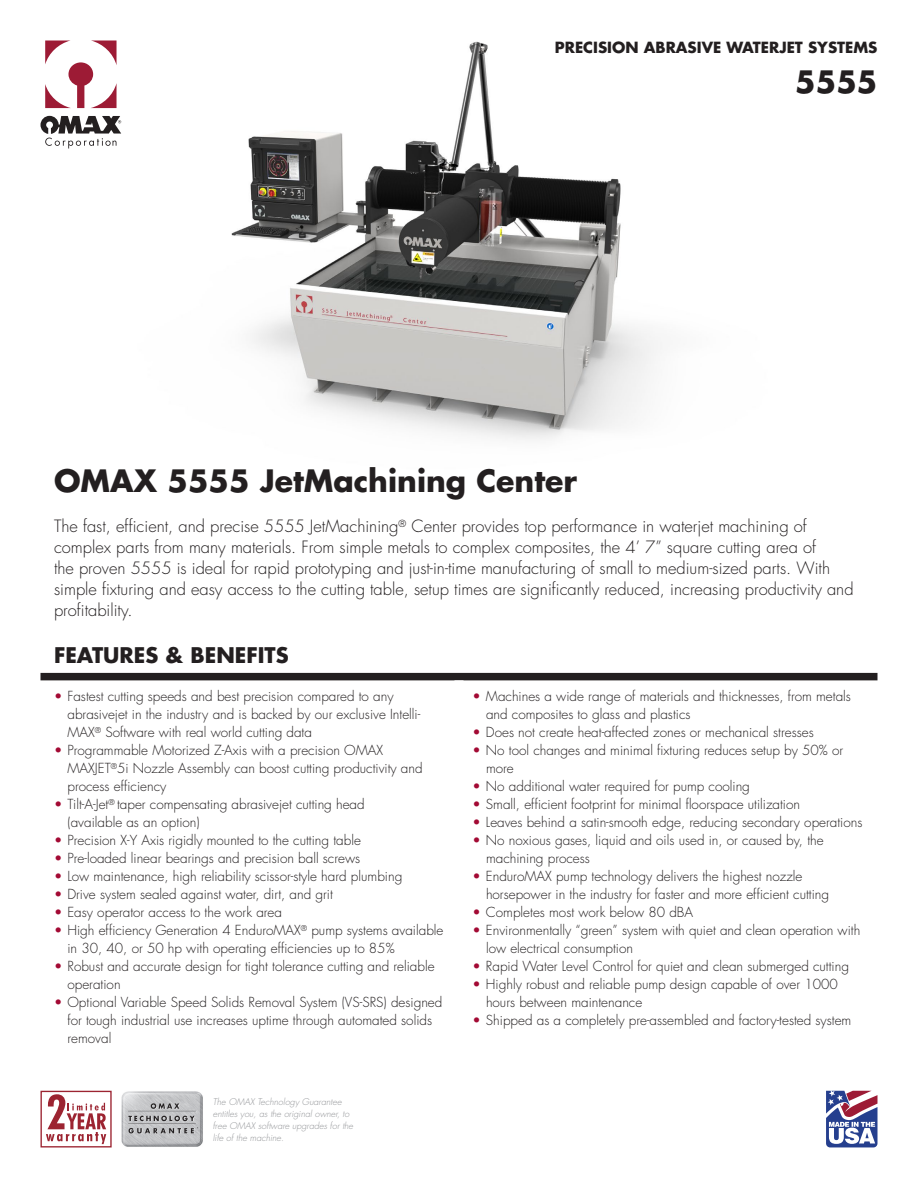
<style>
.page{position:relative;width:918px;height:1188px;background:#fff}
.page>*{position:absolute;margin:0;border:0;box-sizing:border-box;transform-origin:0 0}
.Primary_Text{font:700 30px "Futura Std";color:#231f20}
.Header_Title{font:700 30px "Futura Std";color:#231f20}
.Primary_Text-2{font:700 21px "Futura Std";color:#231f20}
.Primary_Text-3{font:300 16.5px/21px "Futura Std";color:#231f20}
.Header_Tagline{font:700 15px "Futura Std";color:#231f20}
.t1{font:300 13.5px/18px "Futura Std";color:#231f20}
.t2{font:italic 300 9px/12px "Futura Std";color:#939598}
.s1{color:#a30a34}
</style>
<div class="page">
<img style="left:45px;top:41px;width:617px;height:399px">
<svg style="left:45px;top:40px;width:72px;height:68px"></svg>
<svg style="left:40px;top:116px;width:81px;height:32px"></svg>
<div style="left:40px;top:673px;width:419px;height:7px;background:#231f20"></div>
<div style="left:459px;top:673px;width:419px;height:7px;background:#231f20"></div>
<svg style="left:826px;top:1091px;width:52px;height:56px"></svg>
<div style="left:40px;top:1091px;width:72px;height:56px;border:1px solid #9c2431"></div>
<svg style="left:46px;top:1094px;width:60px;height:50px"></svg>
<img style="left:121px;top:1091px;width:82px;height:56px">
<p class="Header_Tagline" style="left:555px;top:37px;width:324px">PRECISION ABRASIVE WATERJET SYSTEMS</p>
<p class="Header_Title" style="left:795px;top:62px;width:84px">5555</p>
<p class="Primary_Text" style="left:54px;top:461px;width:525px">OMAX 5555 JetMachining Center</p>
<p class="Primary_Text-3" style="left:54px;top:516px;width:801px">The fast, efficient, and precise 5555 JetMachining<sup>®</sup> Center provides top performance in waterjet machining of complex parts from many materials. From simple metals to complex composites, the 4’ 7” square cutting area of<br>the proven 5555 is ideal for rapid prototyping and just-in-time manufacturing of small to medium-sized parts. With simple fixturing and easy access to the cutting table, setup times are significantly reduced, increasing productivity and profitability.</p>
<p class="Primary_Text-2" style="left:54px;top:641px;width:236px">FEATURES &amp; BENEFITS</p>
<p class="t1" style="left:68px;top:688px;width:354px;text-indent:-14px"><span class="s1">•</span> Fastest cutting speeds and best precision compared to any abrasivejet in the industry and is backed by our exclusive Intelli-<br>MAX<sup>®</sup> Software with real world cutting data</p>
<p class="t1" style="left:68px;top:742px;width:357px;text-indent:-14px"><span class="s1">•</span> Programmable Motorized Z-Axis with a precision OMAX<br>MAXJET<sup>®</sup>5i Nozzle Assembly can boost cutting productivity and process efficiency</p>
<p class="t1" style="left:68px;top:796px;width:299px;text-indent:-14px"><span class="s1">•</span> Tilt-A-Jet<sup>®</sup> taper compensating abrasivejet cutting head (available as an option)</p>
<p class="t1" style="left:54px;top:832px;width:308px"><span class="s1">•</span> Precision X-Y Axis rigidly mounted to the cutting table</p>
<p class="t1" style="left:54px;top:850px;width:308px"><span class="s1">•</span> Pre-loaded linear bearings and precision ball screws</p>
<p class="t1" style="left:54px;top:868px;width:350px"><span class="s1">•</span> Low maintenance, high reliability scissor-style hard plumbing</p>
<p class="t1" style="left:54px;top:886px;width:280px"><span class="s1">•</span> Drive system sealed against water, dirt, and grit</p>
<p class="t1" style="left:54px;top:904px;width:230px"><span class="s1">•</span> Easy operator access to the work area</p>
<p class="t1" style="left:68px;top:922px;width:377px;text-indent:-14px"><span class="s1">•</span> High efficiency Generation 4 EnduroMAX<sup>®</sup> pump systems available in 30, 40, or 50 hp with operating efficiencies up to 85%</p>
<p class="t1" style="left:68px;top:958px;width:369px;text-indent:-14px"><span class="s1">•</span> Robust and accurate design for tight tolerance cutting and reliable operation</p>
<p class="t1" style="left:68px;top:994px;width:376px;text-indent:-14px"><span class="s1">•</span> Optional Variable Speed Solids Removal System (VS-SRS) designed for tough industrial use increases uptime through automated solids removal</p>
<p class="t1" style="left:486px;top:688px;width:366px;text-indent:-14px"><span class="s1">•</span> Machines a wide range of materials and thicknesses, from metals and composites to glass and plastics</p>
<p class="t1" style="left:472px;top:724px;width:343px"><span class="s1">•</span> Does not create heat-affected zones or mechanical stresses</p>
<p class="t1" style="left:486px;top:742px;width:359px;text-indent:-14px"><span class="s1">•</span> No tool changes and minimal fixturing reduces setup by 50% or more</p>
<p class="t1" style="left:472px;top:778px;width:279px"><span class="s1">•</span> No additional water required for pump cooling</p>
<p class="t1" style="left:472px;top:796px;width:329px"><span class="s1">•</span> Small, efficient footprint for minimal floorspace utilization</p>
<p class="t1" style="left:472px;top:814px;width:391px"><span class="s1">•</span> Leaves behind a satin-smooth edge, reducing secondary operations</p>
<p class="t1" style="left:486px;top:832px;width:339px;text-indent:-14px"><span class="s1">•</span> No noxious gases, liquid and oils used in, or caused by, the machining process</p>
<p class="t1" style="left:486px;top:868px;width:345px;text-indent:-14px"><span class="s1">•</span> EnduroMAX pump technology delivers the highest nozzle horsepower in the industry for faster and more efficient cutting</p>
<p class="t1" style="left:472px;top:904px;width:222px"><span class="s1">•</span> Completes most work below 80 dBA</p>
<p class="t1" style="left:486px;top:922px;width:376px;text-indent:-14px"><span class="s1">•</span> Environmentally “green” system with quiet and clean operation with low electrical consumption</p>
<p class="t1" style="left:472px;top:958px;width:378px"><span class="s1">•</span> Rapid Water Level Control for quiet and clean submerged cutting</p>
<p class="t1" style="left:486px;top:976px;width:353px;text-indent:-14px"><span class="s1">•</span> Highly robust and reliable pump design capable of over 1000 hours between maintenance</p>
<p class="t1" style="left:472px;top:1012px;width:380px"><span class="s1">•</span> Shipped as a completely pre-assembled and factory-tested system</p>
<p class="t2" style="left:213px;top:1096px;width:142px">The OMAX Technology Guarantee entitles you, as the original owner, to free OMAX software upgrades for the life of the machine.</p>
</div>
